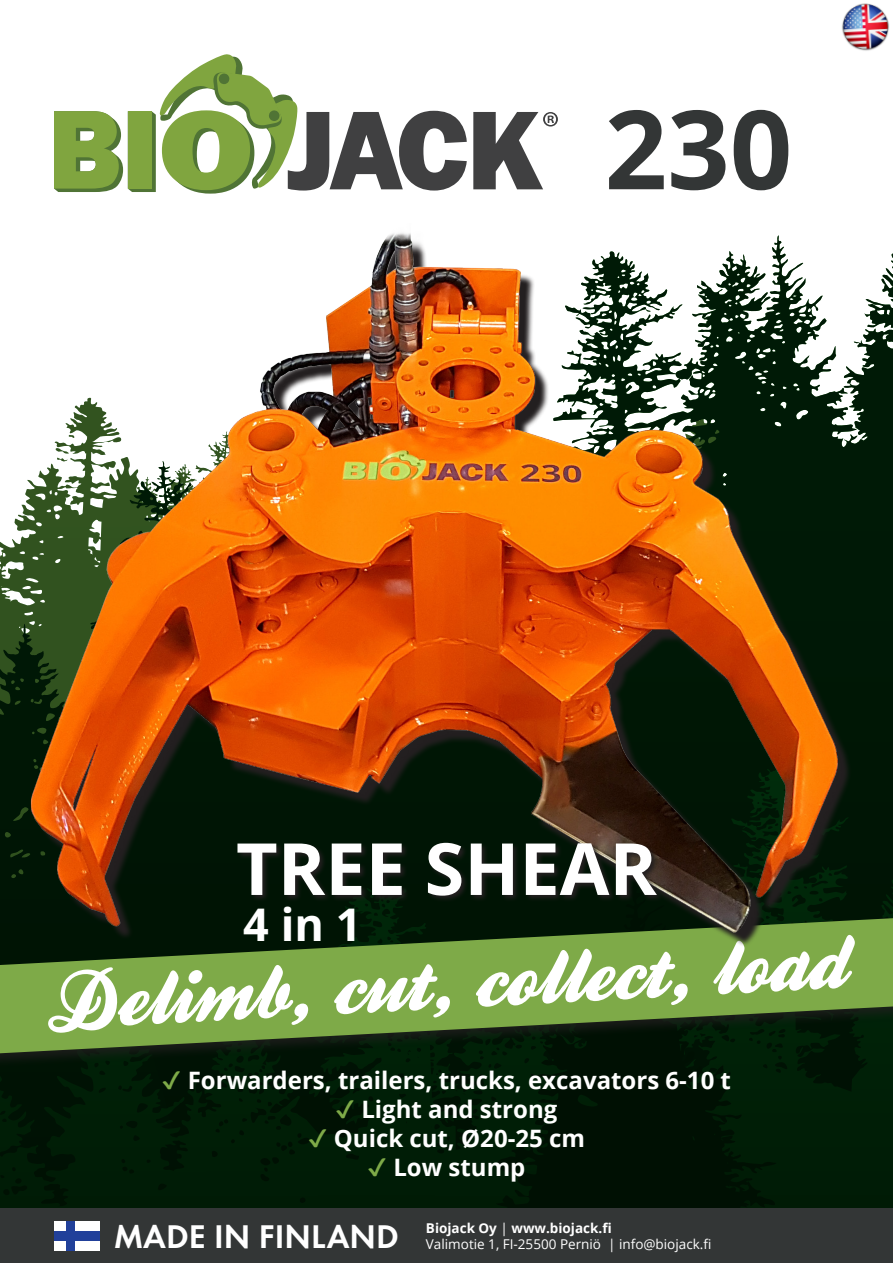
<style>
.page{position:relative;width:893px;height:1263px;background:#fff}
.page>*{position:absolute;margin:0;border:0;box-sizing:border-box;transform-origin:0 0}
.t1{font:700 109.5px "Open Sans";color:#333636}
.t2{font:87px "Kestrel Script";color:#fff}
.t3{font:700 72px "Open Sans";color:#fff}
.t4{font:700 45px "Open Sans";color:#fff}
.t5{font:600 34.05px "Futura EFOP";color:#fff}
.t6{font:700 24px "Open Sans";color:#fff}
.t7{font:13.5px "Open Sans";color:#fff}
.t8{font:700 13.5px "Open Sans";color:#fff}
.s1{color:#7eaa48}
.s2{font-weight:400}
</style>
<div class="page">
<svg style="left:508px;top:330px;width:385px;height:879px;background:#001605"></svg>
<svg style="left:886px;top:253px;width:7px;height:77px"></svg>
<svg style="left:432px;top:1071px;width:76px;height:138px;background:#001b06"></svg>
<svg style="left:886px;top:871px;width:7px;height:42px"></svg>
<svg style="left:246px;top:1071px;width:186px;height:138px;background:#001b05"></svg>
<svg style="left:0;top:1071px;width:246px;height:138px;background:#001a05"></svg>
<svg style="left:453px;top:1071px;width:33px;height:49px;background:#001905"></svg>
<div style="left:0;top:913px;width:893px;height:158px;background:#001506"></div>
<svg style="left:0;top:918px;width:893px;height:135px;fill:#7eaa48"></svg>
<svg style="left:473px;top:112px;width:85px;height:77px"></svg>
<svg style="left:54px;top:54px;width:413px;height:140px"></svg>
<div style="left:0;top:1209px;width:893px;height:54px;background:#333636"></div>
<div style="left:54px;top:1222px;width:45px;height:29px;background:#fff"></div>
<div style="left:54px;top:1232px;width:45px;height:9px;background:#21409a"></div>
<div style="left:66px;top:1222px;width:9px;height:29px;background:#21409a"></div>
<img style="left:0;top:233px;width:886px;height:732px">
<svg style="left:236px;top:842px;width:428px;height:61px;background:#111a11"></svg>
<img style="left:842px;top:3px;width:47px;height:48px">
<p class="t1" style="left:605px;top:72px;width:189px">230</p>
<p class="t3" style="left:236px;top:818px;width:422px">TREE SHEAR</p>
<p class="t4" style="left:243px;top:893px;width:120px">4 in 1</p>
<p class="t2" style="left:45px;top:959px;width:802px;rotate:-3deg">Delimb, cut, collect, load</p>
<p class="t6" style="left:162px;top:1063px;width:571px"><span class="s1">✔</span> Forwarders, trailers, trucks, excavators 6-10 t</p>
<p class="t6" style="left:336px;top:1092px;width:223px"><span class="s1">✔</span> Light and strong</p>
<p class="t6" style="left:308px;top:1121px;width:278px"><span class="s1">✔</span> Quick cut, Ø20-25 cm</p>
<p class="t6" style="left:368px;top:1150px;width:159px"><span class="s1">✔</span> Low stump</p>
<p class="t5" style="left:114px;top:1216px;width:287px">MADE IN FINLAND</p>
<p class="t8" style="left:426px;top:1218px;width:187px">Biojack Oy <span class="s2">|</span> www.biojack.fi</p>
<p class="t7" style="left:426px;top:1235px;width:287px">Valimotie 1, FI-25500 Perniö | info@biojack.fi</p>
</div>
